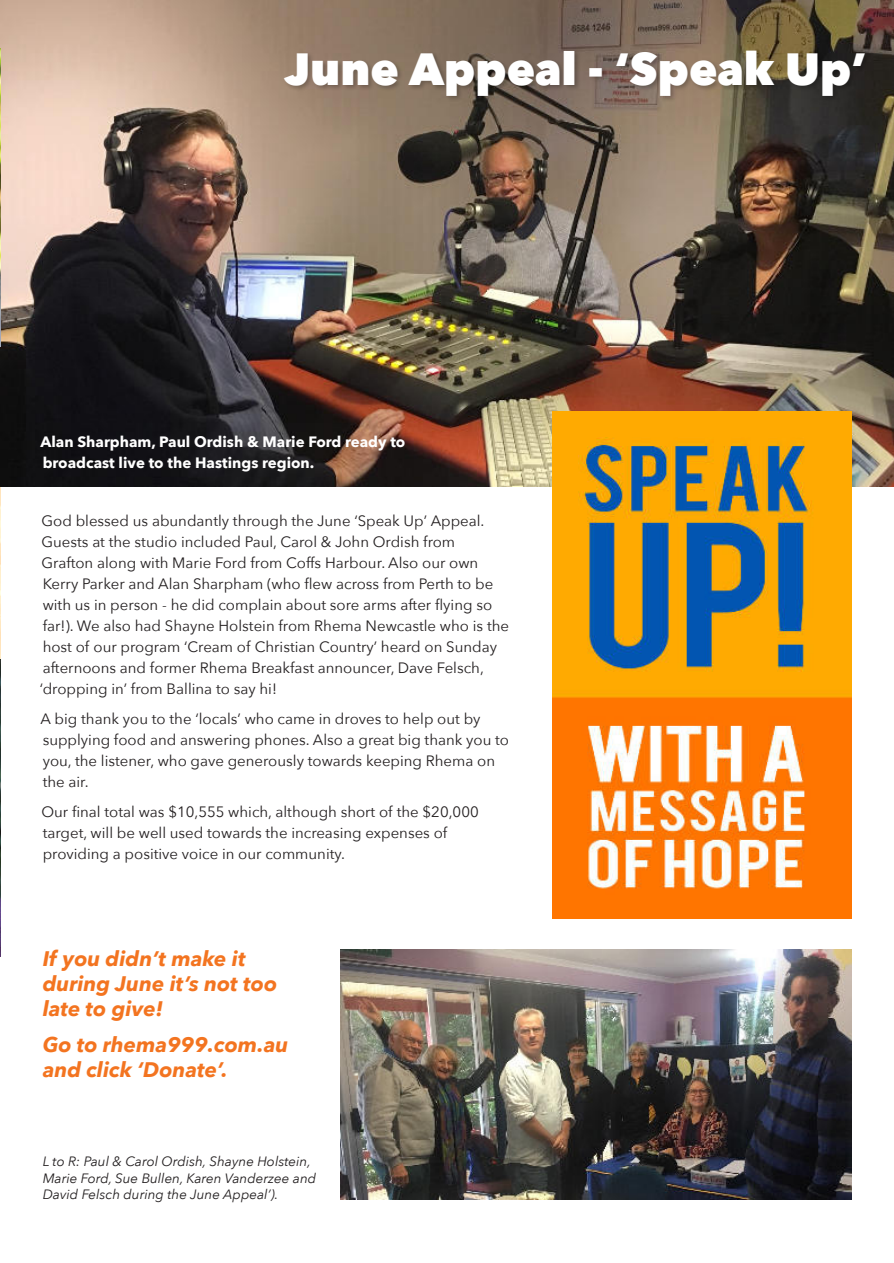
<style>
.page{position:relative;width:894px;height:1263px;background:#fff}
.page>*{position:absolute;margin:0;border:0;box-sizing:border-box;transform-origin:0 0}
.t1{font:800 45px "Avenir Next";color:#fff}
.t2{font:italic 700 21px/25.2px "Avenir Next";color:#f37420}
.t3{font:15px/21px "Avenir Next";color:#231f20}
.t4{font:700 15px/21px "Avenir Next";color:#fff}
.t5{font:italic 13.5px/16.5px "Avenir Next";color:#231f20}
</style>
<div class="page">
<img style="left:0;top:486px;width:1px;height:471px">
<img style="left:0;top:0;width:893px;height:486px">
<img style="left:283px;top:50px;width:587px;height:52px">
<img style="left:0;top:49px;width:1px;height:298px">
<img style="left:340px;top:950px;width:511px;height:249px">
<img style="left:552px;top:411px;width:299px;height:507px">
<h1 class="t1" style="left:284px;top:40px;width:583px">June Appeal - ‘Speak Up’</h1>
<p class="t4" style="left:40px;top:432px;width:366px">Alan Sharpham, Paul Ordish &amp; Marie Ford ready to broadcast live to the Hastings region.</p>
<p class="t3" style="left:40px;top:511px;width:470px">God blessed us abundantly through the June ‘Speak Up’ Appeal.<br>Guests at the studio included Paul, Carol &amp; John Ordish from Grafton along with Marie Ford from Coffs Harbour. Also our own Kerry Parker and Alan Sharpham (who flew across from Perth to be with us in person - he did complain about sore arms after flying so far!). We also had Shayne Holstein from Rhema Newcastle who is the host of our program ‘Cream of Christian Country’ heard on Sunday afternoons and former Rhema Breakfast announcer, Dave Felsch, ‘dropping in’ from Ballina to say hi!</p>
<p class="t3" style="left:41px;top:709px;width:470px">A big thank you to the ‘locals’ who came in droves to help out by supplying food and answering phones. Also a great big thank you to you, the listener, who gave generously towards keeping Rhema on the air.</p>
<p class="t3" style="left:41px;top:802px;width:438px">Our final total was $10,555 which, although short of the $20,000 target, will be well used towards the increasing expenses of providing a positive voice in our community.</p>
<h2 class="t2" style="left:43px;top:946px;width:236px">If you didn’t make it during June it’s not too late to give!</h2>
<h2 class="t2" style="left:43px;top:1032px;width:247px">Go to rhema999.com.au and click ‘Donate’.</h2>
<p class="t5" style="left:43px;top:1154px;width:275px">L to R: Paul &amp; Carol Ordish, Shayne Holstein,<br>Marie Ford, Sue Bullen, Karen Vanderzee and<br>David Felsch during the June Appeal’).</p>
</div>
